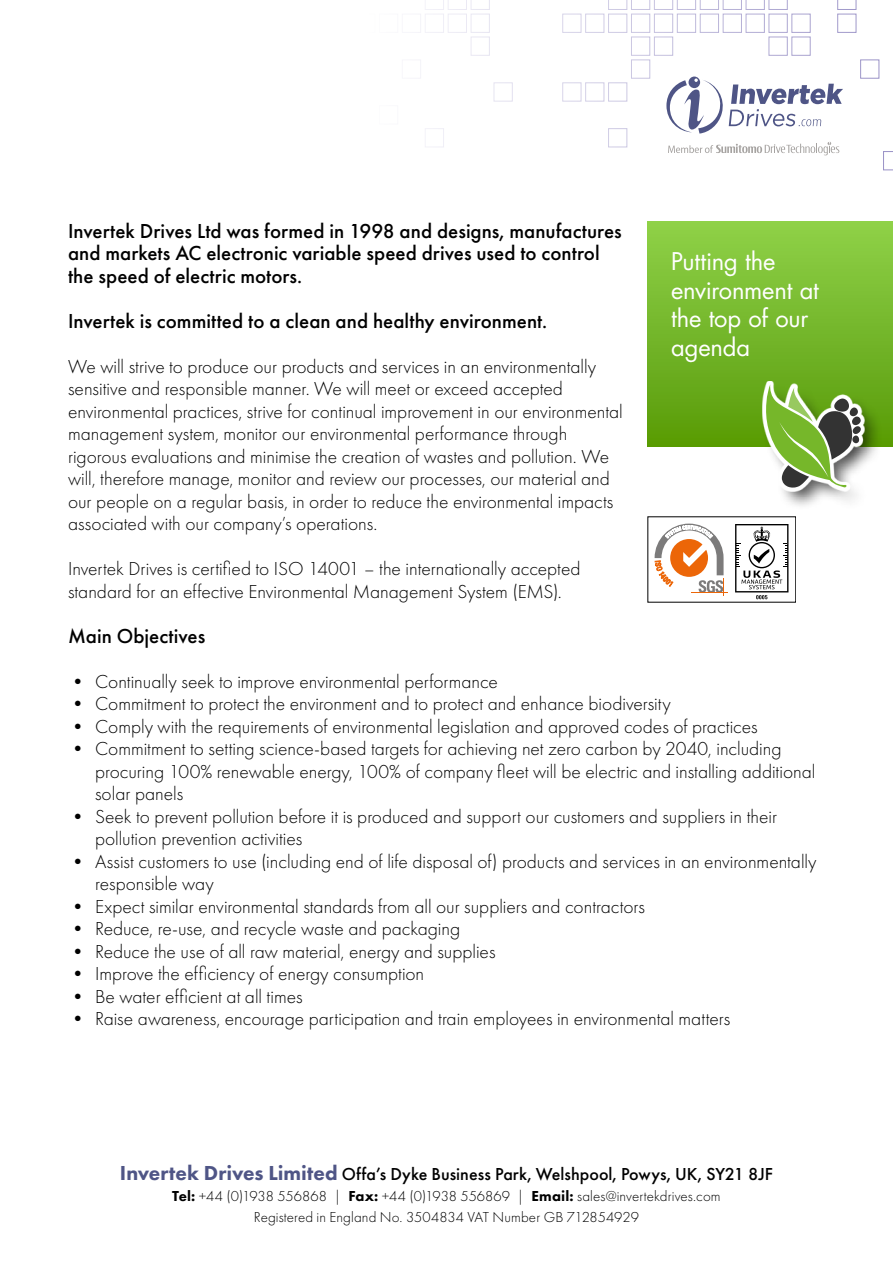
<style>
.page{position:relative;width:893px;height:1263px;background:#fff}
.page>*{position:absolute;margin:0;border:0;box-sizing:border-box;transform-origin:0 0}
.t1{font:23.7px/28.5px "Futura Std";letter-spacing:-.01em;color:#fff}
.t2{font:500 21px/22.5px "Futura PT";color:#000}
.t3{font:300 19.5px/22.5px "Futura PT";color:#000}
.t4{font:500 18px "Futura PT";color:#000}
.t5{font:300 15px "Futura PT";letter-spacing:.005em;color:#000}
.s1{font-weight:800;font-size:21px;color:#4f5586}
.s2{font-weight:800}
</style>
<div class="page">
<svg style="left:883px;top:151px;width:10px;height:19px"></svg>
<div style="left:860px;top:60px;width:19px;height:19px;border:1px solid #958dc4"></div>
<div style="left:654px;top:37px;width:19px;height:19px;border:1px solid #958dc4"></div>
<div style="left:769px;top:37px;width:19px;height:19px;border:1px solid #958dc4"></div>
<div style="left:791px;top:37px;width:19px;height:19px;border:1px solid #958dc4"></div>
<div style="left:631px;top:14px;width:19px;height:19px;border:1px solid #958dc4"></div>
<div style="left:654px;top:14px;width:19px;height:19px;border:1px solid #958dc4"></div>
<div style="left:677px;top:14px;width:19px;height:19px;border:1px solid #958dc4"></div>
<div style="left:700px;top:14px;width:19px;height:19px;border:1px solid #958dc4"></div>
<div style="left:723px;top:14px;width:19px;height:19px;border:1px solid #958dc4"></div>
<div style="left:746px;top:14px;width:19px;height:19px;border:1px solid #958dc4"></div>
<div style="left:769px;top:14px;width:19px;height:19px;border:1px solid #958dc4"></div>
<div style="left:791px;top:14px;width:19px;height:19px;border:1px solid #958dc4"></div>
<div style="left:837px;top:14px;width:19px;height:19px;border:1px solid #958dc4"></div>
<svg style="left:425px;top:0;width:65px;height:10px"></svg>
<svg style="left:608px;top:0;width:180px;height:10px"></svg>
<svg style="left:837px;top:0;width:19px;height:10px"></svg>
<svg style="left:666px;top:77px;width:177px;height:57px"></svg>
<svg style="left:668px;top:142px;width:171px;height:13px"></svg>
<div style="left:648px;top:222px;width:245px;height:225px;background:linear-gradient(to bottom,#8fd14a,#589b07)"></div>
<div style="left:761px;top:383px;width:121px;height:126px;background:#000;opacity:.75"></div>
<svg style="left:762px;top:381px;width:102px;height:110px"></svg>
<svg style="left:766px;top:384px;width:95px;height:104px"></svg>
<hr style="left:691px;top:592px;width:37px;height:1px;background:#ec6608">
<svg style="left:655px;top:524px;width:69px;height:71px"></svg>
<svg style="left:735px;top:524px;width:53px;height:75px"></svg>
<p class="t2" style="left:68px;top:219px;width:555px">Invertek Drives Ltd was formed in 1998 and designs, manufactures and markets AC electronic variable speed drives used to control the speed of electric motors.</p>
<p class="t2" style="left:68px;top:309px;width:481px">Invertek is committed to a clean and healthy environment.</p>
<p class="t3" style="left:68px;top:355px;width:556px">We will strive to produce our products and services in an environmentally sensitive and responsible manner. We will meet or exceed accepted environmental practices, strive for continual improvement in our environmental management system, monitor our environmental performance through rigorous evaluations and minimise the creation of wastes and pollution. We will, therefore manage, monitor and review our processes, our material and our people on a regular basis, in order to reduce the environmental impacts associated with our company’s operations.</p>
<p class="t3" style="left:68px;top:558px;width:514px">Invertek Drives is certified to ISO 14001 – the internationally accepted standard for an effective Environmental Management System (EMS).</p>
<p class="t2" style="left:68px;top:624px;width:139px">Main Objectives</p>
<p class="t3" style="left:68px;top:670px;width:431px">• Continually seek to improve environmental performance</p>
<p class="t3" style="left:68px;top:693px;width:604px">• Commitment to protect the environment and to protect and enhance biodiversity</p>
<p class="t3" style="left:68px;top:715px;width:691px">• Comply with the requirements of environmental legislation and approved codes of practices</p>
<p class="t3" style="left:95px;top:738px;width:722px;text-indent:-27px">• Commitment to setting science-based targets for achieving net zero carbon by 2040, including procuring 100% renewable energy, 100% of company fleet will be electric and installing additional solar panels</p>
<p class="t3" style="left:95px;top:805px;width:684px;text-indent:-27px">• Seek to prevent pollution before it is produced and support our customers and suppliers in their pollution prevention activities</p>
<p class="t3" style="left:95px;top:850px;width:723px;text-indent:-27px">• Assist customers to use (including end of life disposal of) products and services in an environmentally responsible way</p>
<p class="t3" style="left:68px;top:895px;width:578px">• Expect similar environmental standards from all our suppliers and contractors</p>
<p class="t3" style="left:68px;top:918px;width:394px">• Reduce, re-use, and recycle waste and packaging</p>
<p class="t3" style="left:68px;top:940px;width:429px">• Reduce the use of all raw material, energy and supplies</p>
<p class="t3" style="left:68px;top:963px;width:358px">• Improve the efficiency of energy consumption</p>
<p class="t3" style="left:68px;top:985px;width:236px">• Be water efficient at all times</p>
<p class="t3" style="left:68px;top:1008px;width:664px">• Raise awareness, encourage participation and train employees in environmental matters</p>
<p class="t1" style="left:671px;top:248px;width:149px">Putting the environment at the top of our agenda</p>
<p class="t4" style="left:120px;top:1163px;width:655px"><span class="s1">Invertek Drives Limited</span> Offa’s Dyke Business Park, Welshpool, Powys, UK, SY21 8JF</p>
<p class="t5" style="left:172px;top:1187px;width:550px"><span class="s2">Tel:</span> +44 (0)1938 556868 | <span class="s2">Fax:</span> +44 (0)1938 556869 | <span class="s2">Email:</span> sales@invertekdrives.com</p>
<p class="t5" style="left:254px;top:1208px;width:387px">Registered in England No. 3504834 VAT Number GB 712854929</p>
</div>
